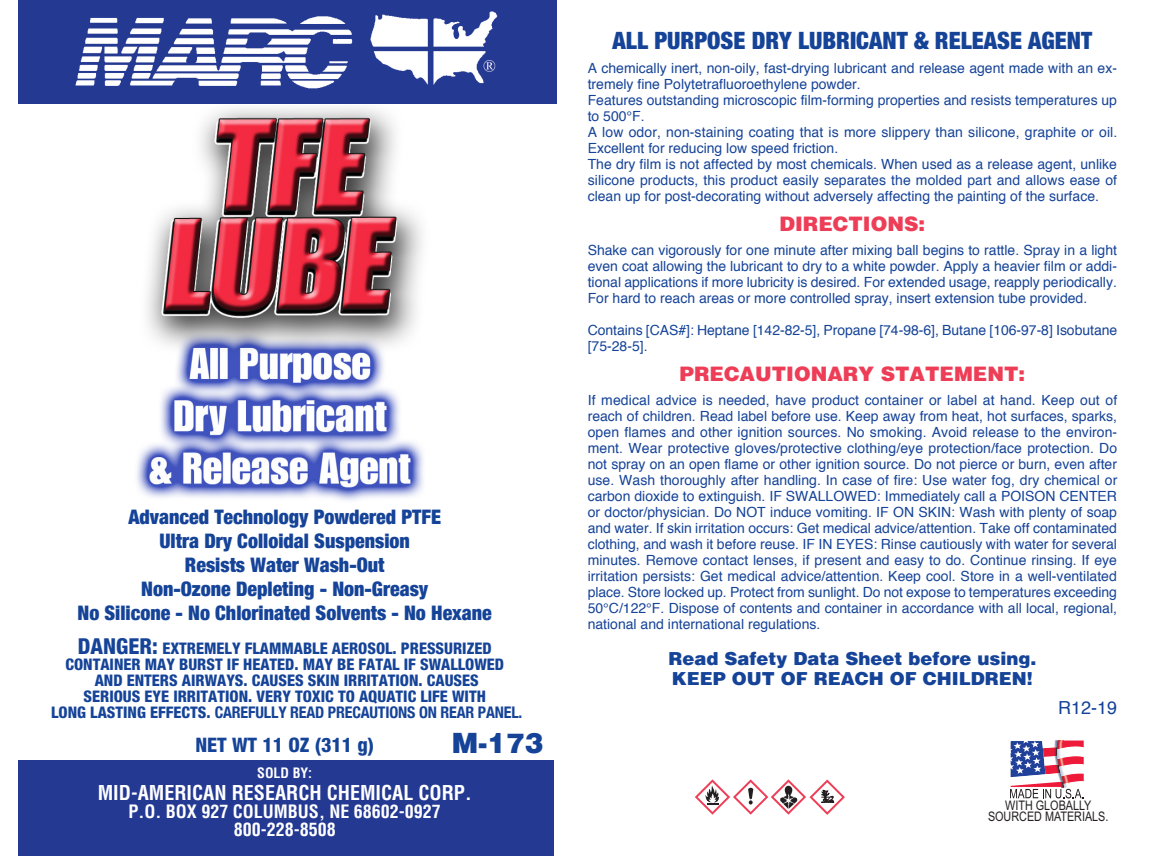
<style>
.page{position:relative;width:1162px;height:856px;background:#fff}
.page>*{position:absolute;margin:0;border:0;box-sizing:border-box;transform-origin:0 0}
.t1{font:900 28px "Helvetica";color:#154398}
.t2{font:900 condensed 24px "Helvetica Neue LT Std";color:#154398}
.t3{font:900 condensed 20px "Helvetica Neue";color:#154398}
.t4{font:900 20px "Helvetica";color:#ee3d56}
.t5{font:700 condensed 20px "Helvetica";color:#fff}
.t6{font:800 condensed 20px "Helvetica Neue LT Std";color:#154398}
.t7{font:900 18px "Helvetica";color:#154398}
.t8{font:700 condensed 18px "Helvetica";color:#fff}
.t9{font:18px "Helvetica";color:#154398}
.t10{font:800 condensed 16px "Helvetica Neue LT Std";color:#154398}
.t11{font:700 condensed 16px "Helvetica Neue";letter-spacing:-.01em;color:#154398}
.t12{font:14px/16px "Helvetica";color:#154398}
.t13{font:700 condensed 14px "Helvetica";color:#fff}
.t14{font:13.2px/11.6px "Arial Narrow";color:#231f20;text-align:center}
.s1{font-size:22px}
.s2{font-family:"Helvetica Neue LT Std";font-weight:800}
</style>
<div class="page">
<img style="left:137px;top:107px;width:286px;height:394px">
<div style="left:18px;top:0;width:538px;height:104px;background:#243992"></div>
<img style="left:75px;top:11px;width:423px;height:78px">
<div style="left:18px;top:760px;width:536px;height:96px;background:#243992"></div>
<svg style="left:695px;top:779px;width:150px;height:36px"></svg>
<svg style="left:1010px;top:740px;width:74px;height:58px"></svg>
<p class="t3" style="left:128px;top:500px;width:314px">Advanced Technology Powdered PTFE</p>
<p class="t3" style="left:160px;top:524px;width:252px">Ultra Dry Colloidal Suspension</p>
<p class="t3" style="left:185px;top:548px;width:201px">Resists Water Wash-Out</p>
<p class="t3" style="left:141px;top:572px;width:289px">Non-Ozone Depleting - Non-Greasy</p>
<p class="t3" style="left:78px;top:596px;width:416px">No Silicone - No Chlorinated Solvents - No Hexane</p>
<p class="t10" style="left:78px;top:638px;width:415px"><span class="s1">DANGER:</span> EXTREMELY FLAMMABLE AEROSOL. PRESSURIZED</p>
<p class="t10" style="left:65px;top:654px;width:440px">CONTAINER MAY BURST IF HEATED. MAY BE FATAL IF SWALLOWED</p>
<p class="t10" style="left:95px;top:670px;width:386px">AND ENTERS AIRWAYS. CAUSES SKIN IRRITATION. CAUSES</p>
<p class="t10" style="left:84px;top:686px;width:404px">SERIOUS EYE IRRITATION. VERY TOXIC TO AQUATIC LIFE WITH</p>
<p class="t11" style="left:51px;top:699px;width:473px"><span class="s2">LONG LASTING EFFECTS.</span> CAREFULLY READ PRECAUTIONS ON REAR PANEL.</p>
<p class="t6" style="left:195px;top:732px;width:180px">NET WT 11 OZ (311 g)</p>
<p class="t13" style="left:257px;top:764px;width:56px">SOLD BY:</p>
<p class="t5" style="left:98px;top:780px;width:375px">MID-AMERICAN RESEARCH CHEMICAL CORP.</p>
<p class="t8" style="left:128px;top:800px;width:314px">P.O. BOX 927 COLUMBUS, NE 68602-0927</p>
<p class="t8" style="left:234px;top:818px;width:103px">800-228-8508</p>
<p class="t1" style="left:452px;top:725px;width:93px">M-173</p>
<p class="t2" style="left:613px;top:26px;width:481px">ALL PURPOSE DRY LUBRICANT &amp; RELEASE AGENT</p>
<p class="t12" style="left:588px;top:61px;width:531px">A chemically inert, non-oily, fast-drying lubricant and release agent made with an ex&shy;tremely fine Polytetrafluoroethylene powder.</p>
<p class="t12" style="left:588px;top:93px;width:531px">Features outstanding microscopic film-forming properties and resists temperatures up to 500°F.</p>
<p class="t12" style="left:588px;top:125px;width:531px">A low odor, non-staining coating that is more slippery than silicone, graphite or oil.<br>Excellent for reducing low speed friction.</p>
<p class="t12" style="left:588px;top:157px;width:531px;text-align:justify">The dry film is not affected by most chemicals. When used as a release agent, unlike silicone products, this product easily separates the molded part and allows ease of clean up for post-decorating without adversely affecting the painting of the surface.</p>
<p class="t4" style="left:780px;top:211px;width:147px">DIRECTIONS:</p>
<p class="t12" style="left:588px;top:243px;width:531px;text-align:justify">Shake can vigorously for one minute after mixing ball begins to rattle. Spray in a light even coat allowing the lubricant to dry to a white powder. Apply a heavier film or addi&shy;tional applications if more lubricity is desired. For extended usage, reapply periodically.<br>For hard to reach areas or more controlled spray, insert extension tube provided.</p>
<p class="t12" style="left:588px;top:323px;width:531px">Contains [CAS#]: Heptane [142-82-5], Propane [74-98-6], Butane [106-97-8] Isobutane [75-28-5].</p>
<p class="t4" style="left:680px;top:361px;width:347px">PRECAUTIONARY STATEMENT:</p>
<p class="t12" style="left:588px;top:393px;width:531px;text-align:justify">If medical advice is needed, have product container or label at hand. Keep out of reach of children. Read label before use. Keep away from heat, hot surfaces, sparks, open flames and other ignition sources. No smoking. Avoid release to the environ&shy;ment. Wear protective gloves/protective clothing/eye protection/face protection. Do not spray on an open flame or other ignition source. Do not pierce or burn, even after use. Wash thoroughly after handling. In case of fire: Use water fog, dry chemical or carbon dioxide to extinguish. IF SWALLOWED: Immediately call a POISON CENTER or doctor/physician. Do NOT induce vomiting. IF ON SKIN: Wash with plenty of soap and water. If skin irritation occurs: Get medical advice/attention. Take off contaminated clothing, and wash it before reuse. IF IN EYES: Rinse cautiously with water for several minutes. Remove contact lenses, if present and easy to do. Continue rinsing. If eye irritation persists: Get medical advice/attention. Keep cool. Store in a well-ventilated place. Store locked up. Protect from sunlight. Do not expose to temperatures exceeding 50°C/122°F. Dispose of contents and container in accordance with all local, regional, national and international regulations.</p>
<p class="t7" style="left:668px;top:647px;width:370px">Read Safety Data Sheet before using.</p>
<p class="t7" style="left:672px;top:667px;width:362px">KEEP OUT OF REACH OF CHILDREN!</p>
<p class="t9" style="left:1058px;top:693px;width:61px">R12-19</p>
<p class="t14" style="left:988px;top:799px;width:122px">WITH GLOBALLY<br>SOURCED MATERIALS.</p>
</div>
